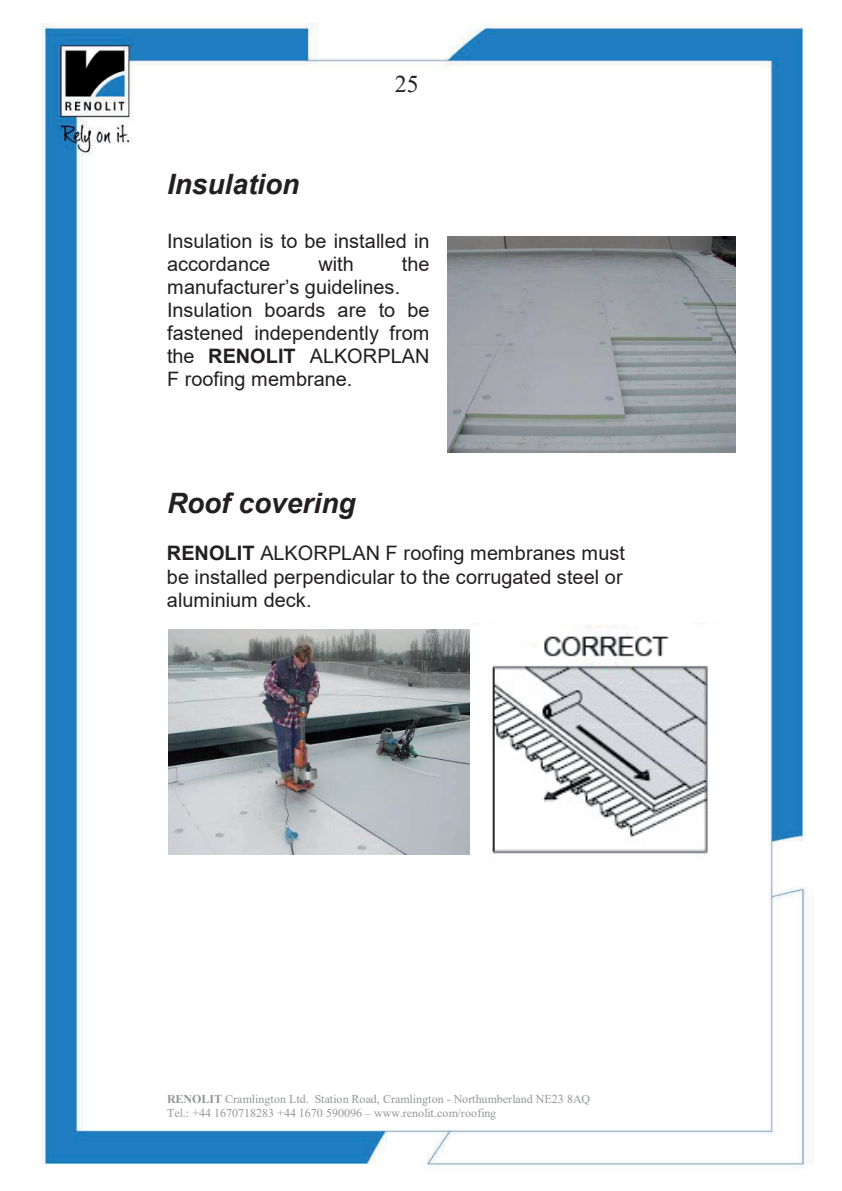
<style>
.page{position:relative;width:842px;height:1191px;background:#fff}
.page>*{position:absolute;margin:0;border:0;box-sizing:border-box;transform-origin:0 0}
.t1{font:italic 700 28px "Arial";color:#231f20}
.t2{font:24px "Times New Roman";color:#231f20}
.t3{font:20px/23px "Arial";color:#231f20}
.t4{font:12px/13.6px "Times New Roman";color:#939598}
.s1{font-weight:700}
</style>
<div class="page">
<img style="left:41px;top:23px;width:773px;height:1146px">
<img style="left:169px;top:629px;width:300px;height:225px">
<img style="left:474px;top:624px;width:256px;height:254px">
<img style="left:448px;top:237px;width:288px;height:215px">
<p class="t2" style="left:395px;top:67px;width:25px">25</p>
<h1 class="t1" style="left:167px;top:165px;width:134px">Insulation</h1>
<p class="t3" style="left:167px;top:229px;width:264px">Insulation is to be installed in accordance</p>
<p class="t3" style="left:318px;top:252px;width:37px">with</p>
<p class="t3" style="left:402px;top:252px;width:29px">the</p>
<p class="t3" style="left:167px;top:275px;width:264px">manufacturer’s guidelines.<br>Insulation boards are to be fastened independently from the <span class="s1">RENOLIT</span> ALKORPLAN<br>F roofing membrane.</p>
<h1 class="t1" style="left:167px;top:484px;width:190px">Roof covering</h1>
<p class="t3" style="left:167px;top:541px;width:460px"><span class="s1">RENOLIT</span> ALKORPLAN F roofing membranes must be installed perpendicular to the corrugated steel or aluminium deck.</p>
<p class="t4" style="left:167px;top:1092px;width:425px"><span class="s1">RENOLIT</span> Cramlington Ltd. Station Road, Cramlington - Northumberland NE23 8AQ<br>Tel.: +44 1670718283 +44 1670 590096 – www.renolit.com/roofing</p>
</div>
